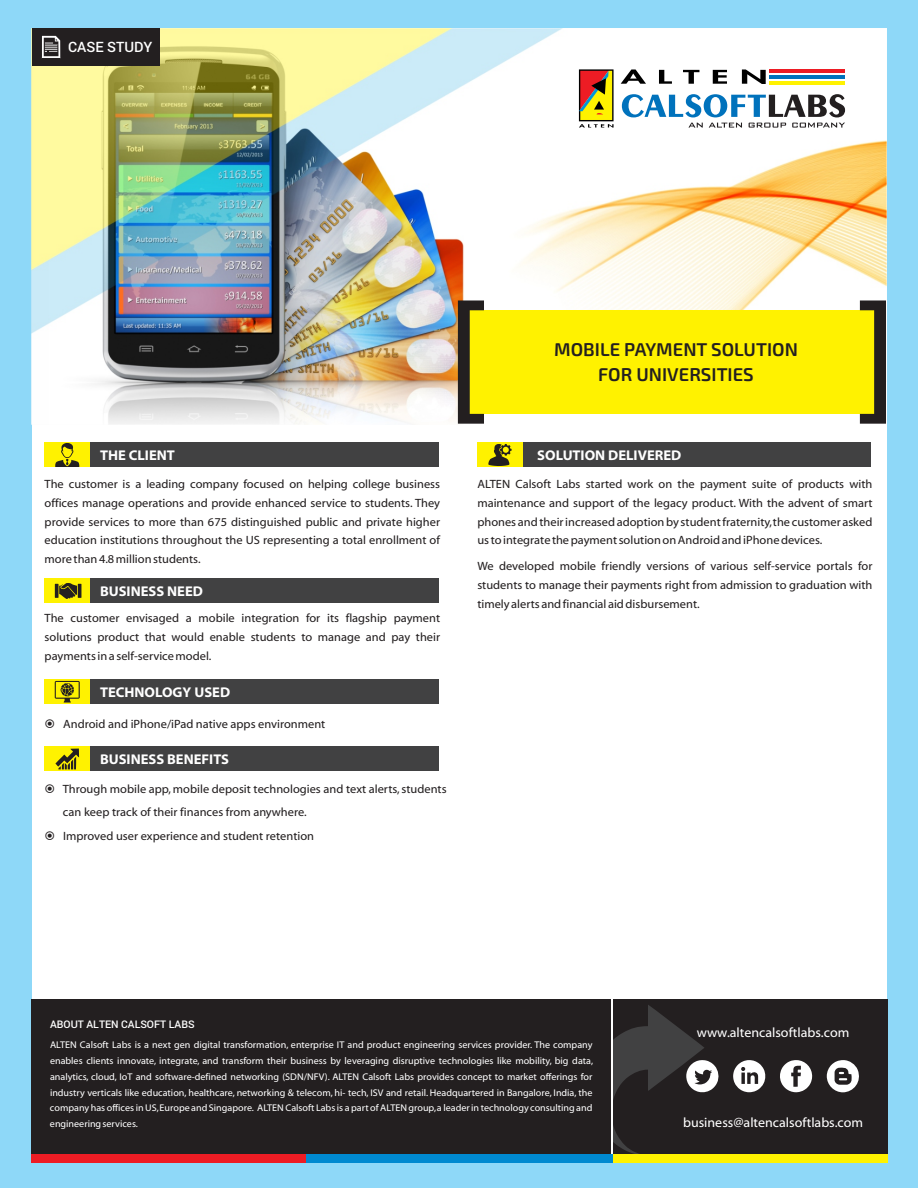
<style>
.page{position:relative;width:918px;height:1188px;background:#8ed8f8}
.page>*{position:absolute;margin:0;border:0;box-sizing:border-box;transform-origin:0 0}
.t1{font:18.45px/25.8px "Exo 2.0";color:#231f20;text-align:center}
.t2{font:500 14.25px "Roboto";color:#fff}
.t3{font:700 14.1px "Myriad Web Pro";color:#fff}
.t4{font:13.5px "Myriad Web Pro";color:#fff}
.t5{font:12px/18.9px "Myriad Web Pro";color:#231f20;text-align:justify}
.t6{font:500 10.5px "Roboto";color:#fff}
.t7{font:9.75px/15.9px "Myriad Web Pro";color:#fff;text-align:justify}
</style>
<div class="page">
<div style="left:32px;top:28px;width:854px;height:1132px;background:#fff"></div>
<img style="left:32px;top:28px;width:854px;height:396px">
<svg style="left:579px;top:69px;width:35px;height:59px;background:#b98730"></svg>
<svg style="left:621px;top:69px;width:25px;height:15px"></svg>
<svg style="left:659px;top:70px;width:13px;height:14px"></svg>
<svg style="left:683px;top:70px;width:16px;height:14px"></svg>
<svg style="left:713px;top:70px;width:14px;height:14px"></svg>
<svg style="left:742px;top:69px;width:24px;height:15px"></svg>
<hr style="left:769px;top:69px;width:75px;height:4px;background:#ed1c24">
<hr style="left:769px;top:75px;width:75px;height:3px;background:#0072bc">
<hr style="left:769px;top:81px;width:75px;height:3px;background:#fff200">
<svg style="left:622px;top:94px;width:223px;height:23px"></svg>
<svg style="left:688px;top:123px;width:157px;height:5px"></svg>
<div style="left:465px;top:310px;width:421px;height:104px;background:#fff200"></div>
<svg style="left:458px;top:300px;width:26px;height:124px"></svg>
<svg style="left:860px;top:300px;width:26px;height:124px"></svg>
<div style="left:477px;top:443px;width:394px;height:24px;background:#414142"></div>
<div style="left:477px;top:443px;width:46px;height:24px;background:#fff200"></div>
<svg style="left:488px;top:444px;width:24px;height:22px"></svg>
<div style="left:45px;top:679px;width:394px;height:25px;background:#414142"></div>
<div style="left:45px;top:746px;width:394px;height:25px;background:#414142"></div>
<div style="left:45px;top:578px;width:394px;height:25px;background:#414142"></div>
<div style="left:45px;top:578px;width:45px;height:25px;background:#fff200"></div>
<svg style="left:59px;top:583px;width:18px;height:16px"></svg>
<svg style="left:55px;top:584px;width:4px;height:14px"></svg>
<hr style="left:78px;top:584px;width:3px;height:14px;background:#231f20">
<div style="left:45px;top:679px;width:45px;height:25px;background:#fff200"></div>
<svg style="left:55px;top:681px;width:25px;height:22px"></svg>
<div style="left:45px;top:746px;width:45px;height:25px;background:#fff200"></div>
<svg style="left:55px;top:749px;width:24px;height:20px"></svg>
<div style="left:32px;top:28px;width:127px;height:38px;background:#231f20"></div>
<svg style="left:41px;top:36px;width:20px;height:22px"></svg>
<div style="left:45px;top:443px;width:394px;height:24px;background:#414142"></div>
<div style="left:45px;top:443px;width:45px;height:24px;background:#fff200"></div>
<svg style="left:55px;top:443px;width:24px;height:24px"></svg>
<div style="left:613px;top:999px;width:275px;height:157px;background:#231f20"></div>
<div style="left:612px;top:1154px;width:276px;height:9px;background:#fff200"></div>
<div style="left:32px;top:999px;width:579px;height:157px;background:#231f20"></div>
<div style="left:306px;top:1154px;width:306px;height:9px;background:#0089d0"></div>
<div style="left:32px;top:1154px;width:274px;height:9px;background:#ed1c24"></div>
<svg style="left:827px;top:1060px;width:32px;height:32px"></svg>
<svg style="left:780px;top:1060px;width:33px;height:32px"></svg>
<svg style="left:613px;top:1005px;width:106px;height:149px"></svg>
<svg style="left:733px;top:1060px;width:33px;height:32px"></svg>
<p class="t2" style="left:68px;top:37px;width:86px">CASE STUDY</p>
<p class="t3" style="left:100px;top:449px;width:76px">THE CLIENT</p>
<p class="t5" style="left:45px;top:475px;width:397px">The customer is a leading company focused on helping college business offices manage operations and provide enhanced service to students. They provide services to more than 675 distinguished public and private higher education institutions throughout the US representing a total enrollment of more than 4.8 million students.</p>
<p class="t3" style="left:100px;top:585px;width:105px">BUSINESS NEED</p>
<p class="t5" style="left:45px;top:609px;width:397px">The customer envisaged a mobile integration for its flagship payment solutions product that would enable students to manage and pay their payments in a self-service model.</p>
<p class="t3" style="left:100px;top:686px;width:132px">TECHNOLOGY USED</p>
<p class="t5" style="left:63px;top:715px;width:264px">Android and iPhone/iPad native apps environment</p>
<p class="t3" style="left:100px;top:753px;width:131px">BUSINESS BENEFITS</p>
<p class="t5" style="left:63px;top:778px;width:385px;line-height:23.2px;text-align:left">Through mobile app, mobile deposit technologies and text alerts, students can keep track of their finances from anywhere.<br>Improved user experience and student retention</p>
<h1 class="t1" style="left:554px;top:338px;width:245px">MOBILE PAYMENT SOLUTION<br>FOR UNIVERSITIES</h1>
<p class="t3" style="left:537px;top:449px;width:146px">SOLUTION DELIVERED</p>
<p class="t5" style="left:477px;top:475px;width:397px">ALTEN Calsoft Labs started work on the payment suite of products with maintenance and support of the legacy product. With the advent of smart phones and their increased adoption by student fraternity,the customer asked us to integrate the payment solution on Android and iPhone devices.</p>
<p class="t5" style="left:477px;top:557px;width:397px">We developed mobile friendly versions of various self-service portals for students to manage their payments right from admission to graduation with timely alerts and financial aid disbursement.</p>
<p class="t6" style="left:50px;top:1017px;width:146px">ABOUT ALTEN CALSOFT LABS</p>
<p class="t4" style="left:697px;top:1027px;width:154px">www.altencalsoftlabs.com</p>
<p class="t7" style="left:50px;top:1037px;width:545px">ALTEN Calsoft Labs is a next gen digital transformation, enterprise IT and product engineering services provider. The company enables clients innovate, integrate, and transform their business by leveraging disruptive technologies like mobility, big data, analytics, cloud, IoT and software-defined networking (SDN/NFV). ALTEN Calsoft Labs provides concept to market offerings for industry verticals like education, healthcare, networking &amp; telecom, hi- tech, ISV and retail. Headquartered in Bangalore, India, the company has offices in US,Europe and Singapore. ALTEN Calsoft Labs is a part of ALTEN group,a leader in technology consulting and engineering services.</p>
<p class="t4" style="left:683px;top:1116px;width:182px">business@altencalsoftlabs.com</p>
</div>
